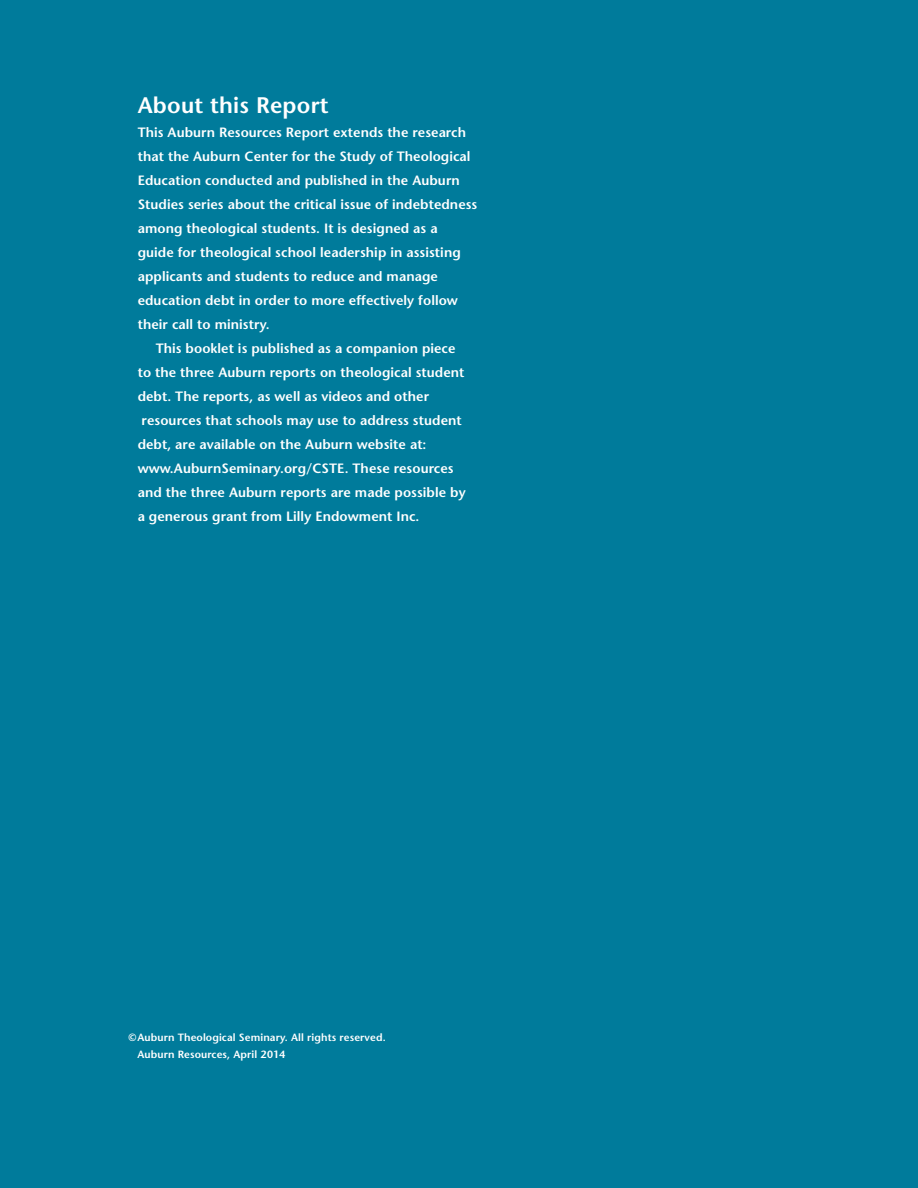
<style>
.page{position:relative;width:918px;height:1188px;background:#007b9b}
.page>*{position:absolute;margin:0;border:0;box-sizing:border-box;transform-origin:0 0}
.t1{font:600 22.5px "Stone Sans";letter-spacing:.01em;color:#fff}
.t2{font:600 13.5px "Stone Sans";letter-spacing:.005em;color:#fff}
.t3{font:600 10.5px/17px "Stone Sans";letter-spacing:.01em;color:#fff}
</style>
<div class="page">
<h1 class="t1" style="left:138px;top:91px;width:192px">About this Report</h1>
<p class="t2" style="left:138px;top:124px;width:330px">This Auburn Resources Report extends the research</p>
<p class="t2" style="left:138px;top:148px;width:334px">that the Auburn Center for the Study of Theological</p>
<p class="t2" style="left:138px;top:172px;width:324px">Education conducted and published in the Auburn</p>
<p class="t2" style="left:138px;top:196px;width:341px">Studies series about the critical issue of indebtedness</p>
<p class="t2" style="left:138px;top:220px;width:301px">among theological students. It is designed as a</p>
<p class="t2" style="left:138px;top:244px;width:325px">guide for theological school leadership in assisting</p>
<p class="t2" style="left:138px;top:268px;width:302px">applicants and students to reduce and manage</p>
<p class="t2" style="left:138px;top:292px;width:322px">education debt in order to more effectively follow</p>
<p class="t2" style="left:138px;top:316px;width:133px">their call to ministry.</p>
<p class="t2" style="left:156px;top:340px;width:301px">This booklet is published as a companion piece</p>
<p class="t2" style="left:138px;top:364px;width:328px">to the three Auburn reports on theological student</p>
<p class="t2" style="left:138px;top:388px;width:293px">debt. The reports, as well as videos and other</p>
<p class="t2" style="left:142px;top:412px;width:322px">resources that schools may use to address student</p>
<p class="t2" style="left:138px;top:436px;width:290px">debt, are available on the Auburn website at:</p>
<p class="t2" style="left:138px;top:460px;width:318px">www.AuburnSeminary.org/CSTE. These resources</p>
<p class="t2" style="left:138px;top:484px;width:330px">and the three Auburn reports are made possible by</p>
<p class="t2" style="left:138px;top:508px;width:283px">a generous grant from Lilly Endowment Inc.</p>
<p class="t3" style="left:137px;top:1029px;width:250px;text-indent:-9px">©Auburn Theological Seminary. All rights reserved.<br>Auburn Resources, April 2014</p>
</div>
